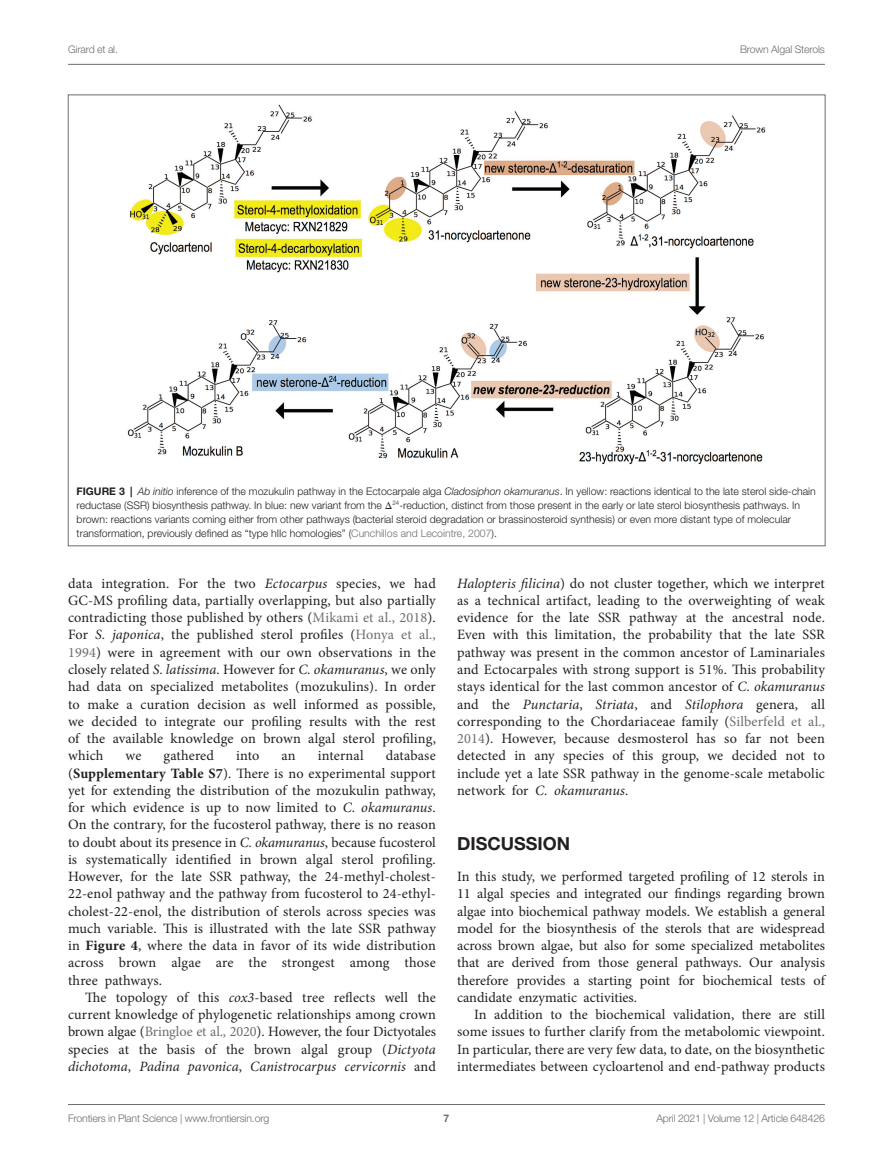
<style>
.page{position:relative;width:893px;height:1170px;background:#fff}
.page>*{position:absolute;margin:0;border:0;box-sizing:border-box;transform-origin:0 0}
.HEAD_1{font:700 18px "Helvetica Neue LT Std";color:#231f20}
.TEXT_FLUSH{font:14.25px/17.2px "Minion Pro";letter-spacing:.005em;color:#231f20;text-align:justify}
.TEXT{font:14.25px/17.2px "Minion Pro";letter-spacing:.005em;color:#231f20;text-align:justify}
.FIG_LEG{font:300 10.5px/14.2px "Helvetica Neue LT Std";color:#231f20}
.t1{font:300 10.5px "Helvetica Neue LT Std";letter-spacing:-.015em;color:#6c6d70}
.t2{font:700 10.5px "Helvetica Neue LT Std";color:#6c6d70}
.s1{font-weight:700}
.s2{font-style:italic}
.s3{font-family:"STIX General";font-weight:400}
.s4{color:#6c6d70}
</style>
<div class="page">
<hr style="left:68px;top:64px;width:757px;height:1px;background:#6c6d70">
<hr style="left:68px;top:1104px;width:757px;height:1px;background:#6c6d70">
<img style="left:127px;top:104px;width:639px;height:361px">
<p class="t1" style="left:68px;top:42px;width:51px">Girard et al.</p>
<p class="t1" style="left:740px;top:42px;width:86px">Brown Algal Sterols</p>
<p class="FIG_LEG" style="left:77px;top:483px;width:741px"><span class="s1">FIGURE 3 |</span> <span class="s2">Ab initio</span> inference of the mozukulin pathway in the Ectocarpale alga <span class="s2">Cladosiphon okamuranus</span>. In yellow: reactions identical to the late sterol side-chain reductase (SSR) biosynthesis pathway. In blue: new variant from the <span class="s3">Δ</span><sup>24</sup>-reduction, distinct from those present in the early or late sterol biosynthesis pathways. In brown: reactions variants coming either from other pathways (bacterial steroid degradation or brassinosteroid synthesis) or even more distant type of molecular transformation, previously defined as “type hIIc homologies” (<span class="s4">Cunchillos and Lecointre, 2007</span>).</p>
<p class="TEXT_FLUSH" style="left:68px;top:574px;width:369px">data integration. For the two <span class="s2">Ectocarpus</span> species, we had GC-MS profiling data, partially overlapping, but also partially contradicting those published by others (<span class="s4">Mikami et al., 2018</span>).<br>For <span class="s2">S. japonica</span>, the published sterol profiles (<span class="s4">Honya et al., 1994</span>) were in agreement with our own observations in the closely related <span class="s2">S. latissima</span>. However for <span class="s2">C. okamuranus</span>, we only had data on specialized metabolites (mozukulins). In order to make a curation decision as well informed as possible, we decided to integrate our profiling results with the rest of the available knowledge on brown algal sterol profiling, which</p>
<p class="TEXT_FLUSH" style="left:68px;top:747px;width:369px;text-indent:318px">database (<span class="s1">Supplementary Table S7</span>). There is no experimental support yet for extending the distribution of the mozukulin pathway, for which evidence is up to now limited to <span class="s2">C. okamuranus</span>.<br>On the contrary, for the fucosterol pathway, there is no reason to doubt about its presence in <span class="s2">C. okamuranus</span>, because fucosterol is systematically identified in brown algal sterol profiling.<br>However, for the late SSR pathway, the 24-methyl-cholest-22-enol pathway and the pathway from fucosterol to 24-ethyl&shy;cholest-22-enol, the distribution of sterols across species was much variable. This is illustrated with the late SSR pathway in <span class="s1">Figure 4</span>, where the data in favor of its wide distribution across brown algae are the strongest among those three pathways.</p>
<p class="TEXT" style="left:68px;top:988px;width:369px;text-indent:17px">The topology of this <span class="s2">cox3</span>-based tree reflects well the current knowledge of phylogenetic relationships among crown brown algae (<span class="s4">Bringloe et al., 2020</span>). However, the four Dictyotales species at the basis of the brown algal group (<span class="s2">Dictyota dichotoma</span>, <span class="s2">Padina pavonica</span>, <span class="s2">Canistrocarpus cervicornis</span> and</p>
<p class="TEXT_FLUSH" style="left:126px;top:747px;width:17px">we</p>
<p class="TEXT_FLUSH" style="left:164px;top:747px;width:52px">gathered</p>
<p class="TEXT_FLUSH" style="left:236px;top:747px;width:25px">into</p>
<p class="TEXT_FLUSH" style="left:282px;top:747px;width:16px">an</p>
<p class="TEXT_FLUSH" style="left:318px;top:747px;width:47px">internal</p>
<p class="TEXT" style="left:457px;top:574px;width:369px"><span class="s2">Halopteris filicina</span>) do not cluster together, which we interpret as a technical artifact, leading to the overweighting of weak evidence for the late SSR pathway at the ancestral node.<br>Even with this limitation, the probability that the late SSR pathway was present in the common ancestor of Laminariales and Ectocarpales with strong support is 51%. This probability stays identical for the last common ancestor of <span class="s2">C. okamuranus </span>and the <span class="s2">Punctaria</span>, <span class="s2">Striata</span>, and <span class="s2">Stilophora</span> genera, all corresponding to the Chordariaceae family (<span class="s4">Silberfeld et al., 2014</span>). However, because desmosterol has so far not been detected in any species of this group, we decided not to include yet a late SSR pathway in the genome-scale metabolic network for <span class="s2">C. okamuranus</span>.</p>
<p class="HEAD_1" style="left:457px;top:832px;width:115px">DISCUSSION</p>
<p class="TEXT_FLUSH" style="left:457px;top:868px;width:369px">In this study, we performed targeted profiling of 12 sterols in 11 algal species and integrated our findings regarding brown algae into biochemical pathway models. We establish a general model for the biosynthesis of the sterols that are widespread across brown algae, but also for some specialized metabolites that are derived from those general pathways. Our analysis therefore provides a starting point for biochemical tests of candidate enzymatic activities.</p>
<p class="TEXT" style="left:457px;top:1006px;width:369px;text-indent:17px">In addition to the biochemical validation, there are still some issues to further clarify from the metabolomic viewpoint.<br>In particular, there are very few data, to date, on the biosynthetic intermediates between cycloartenol and end-pathway products</p>
<p class="t1" style="left:68px;top:1111px;width:203px">Frontiers in Plant Science | www.frontiersin.org</p>
<p class="t2" style="left:444px;top:1111px;width:7px">7</p>
<p class="t1" style="left:656px;top:1111px;width:170px">April 2021 | Volume 12 | Article 648426</p>
</div>
